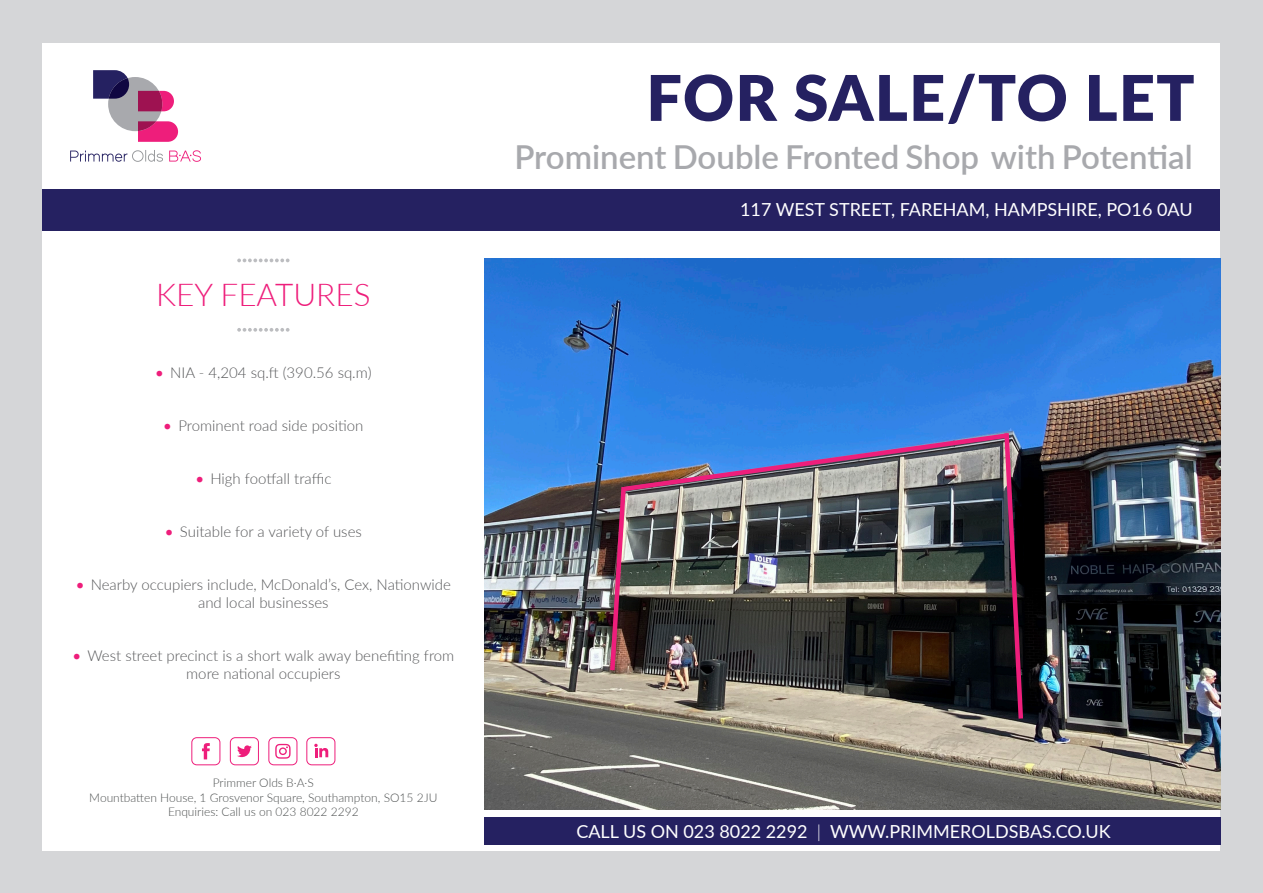
<style>
.page{position:relative;width:1263px;height:893px;background:#d5d6d8}
.page>*{position:absolute;margin:0;border:0;box-sizing:border-box;transform-origin:0 0}
.t1{font:900 63px "Lato";letter-spacing:.02em;color:#252161}
.t2{font:600 33px "Lato";color:#a8a9ad}
.t3{font:300 31.5px "Lato";color:#ee1e7b}
.t4{font:18px "Lato";color:#fff}
.t5{font:300 15px/18px "Lato";color:#57585a;text-align:center}
.t6{font:300 12px "Lato";color:#4f5252}
.s1{font-weight:400;color:#ee1e7b}
.s2{font-weight:300}
</style>
<div class="page">
<div style="left:43px;top:43px;width:1177px;height:807px;background:#fff"></div>
<img style="left:484px;top:259px;width:736px;height:550px">
<div style="left:108px;top:77px;width:54px;height:54px;background:#a8a9ad;border-radius:50%"></div>
<svg style="left:93px;top:70px;width:36px;height:29px"></svg>
<svg style="left:138px;top:91px;width:36px;height:20px"></svg>
<svg style="left:138px;top:121px;width:40px;height:21px"></svg>
<svg style="left:70px;top:150px;width:93px;height:12px"></svg>
<svg style="left:169px;top:150px;width:32px;height:12px"></svg>
<div style="left:43px;top:189px;width:1177px;height:42px;background:#252161"></div>
<div style="left:306px;top:737px;width:29px;height:28px;border:1px solid #ee1e7b;border-radius:5px"></div>
<svg style="left:314px;top:744px;width:14px;height:13px"></svg>
<div style="left:191px;top:737px;width:29px;height:28px;border:1px solid #ee1e7b;border-radius:5px"></div>
<svg style="left:202px;top:743px;width:8px;height:16px"></svg>
<div style="left:268px;top:737px;width:29px;height:28px;border:1px solid #ee1e7b;border-radius:5px"></div>
<svg style="left:275px;top:744px;width:16px;height:15px"></svg>
<div style="left:230px;top:737px;width:29px;height:28px;border:1px solid #ee1e7b;border-radius:5px"></div>
<svg style="left:237px;top:745px;width:15px;height:12px"></svg>
<svg style="left:237px;top:328px;width:53px;height:4px"></svg>
<svg style="left:237px;top:259px;width:53px;height:3px"></svg>
<div style="left:484px;top:817px;width:736px;height:28px;background:#252161"></div>
<img style="left:608px;top:429px;width:417px;height:294px">
<p class="t3" style="left:156px;top:273px;width:216px">KEY FEATURES</p>
<p class="t5" style="left:155px;top:363px;width:218px"><span class="s1">•</span> NIA - 4,204 sq.ft (390.56 sq.m)</p>
<p class="t5" style="left:163px;top:416px;width:202px"><span class="s1">•</span> Prominent road side position</p>
<p class="t5" style="left:195px;top:469px;width:138px"><span class="s1">•</span> High footfall traffic</p>
<p class="t5" style="left:165px;top:522px;width:198px"><span class="s1">•</span> Suitable for a variety of uses</p>
<p class="t5" style="left:76px;top:575px;width:377px"><span class="s1">•</span> Nearby occupiers include, McDonald’s, Cex, Nationwide and local businesses</p>
<p class="t5" style="left:72px;top:646px;width:383px"><span class="s1">•</span> West street precinct is a short walk away benefiting from more national occupiers</p>
<p class="t6" style="left:213px;top:775px;width:103px">Primmer Olds B·A·S</p>
<p class="t6" style="left:89px;top:789px;width:350px">Mountbatten House, 1 Grosvenor Square, Southampton, SO15 2JU</p>
<p class="t6" style="left:168px;top:803px;width:192px">Enquiries: Call us on 023 8022 2292</p>
<p class="t1" style="left:646px;top:51px;width:550px">FOR SALE/TO LET</p>
<p class="t2" style="left:514px;top:133px;width:680px">Prominent Double Fronted Shop with Potential</p>
<p class="t4" style="left:740px;top:197px;width:454px">117 WEST STREET, FAREHAM, HAMPSHIRE, PO16 0AU</p>
<p class="t4" style="left:576px;top:819px;width:536px">CALL US ON 023 8022 2292 <span class="s2">|</span> WWW.PRIMMEROLDSBAS.CO.UK</p>
</div>
